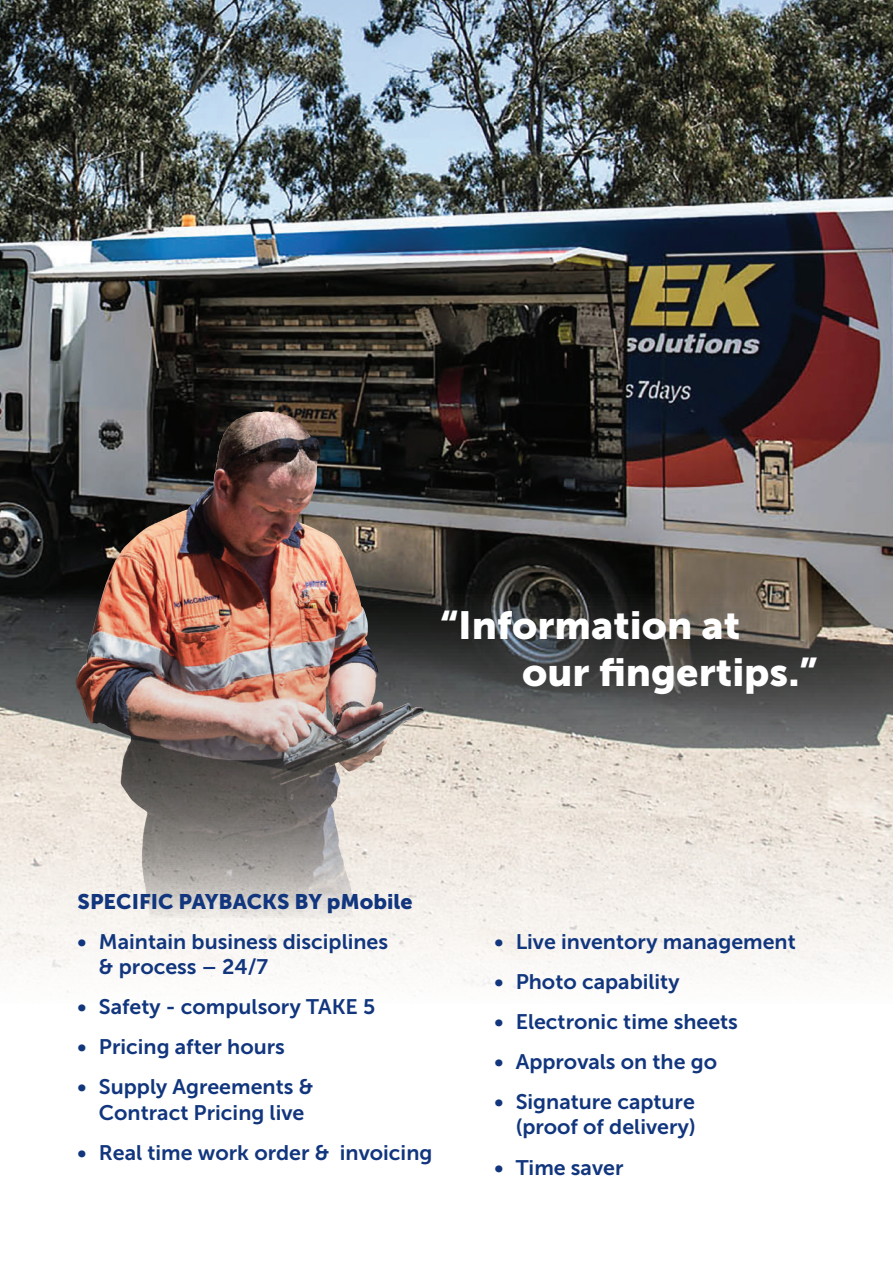
<style>
.page{position:relative;width:893px;height:1263px;background:#fff}
.page>*{position:absolute;margin:0;border:0;box-sizing:border-box;transform-origin:0 0}
.t1{font:39px/46.8px "Museo Sans 900";color:#fff}
.t2{font:21px/25.2px "Museo Sans 700";color:#11367e}
.t3{font:21px "Museo Sans 900";color:#11367e}
</style>
<div class="page">
<img style="left:0;top:0;width:893px;height:992px">
<img style="left:74px;top:411px;width:191px;height:387px">
<h1 class="t1" style="left:522px;top:602px;width:297px;text-indent:-82px">“Information at our fingertips.”</h1>
<p class="t3" style="left:78px;top:889px;width:336px">SPECIFIC PAYBACKS BY pMobile</p>
<p class="t2" style="left:99px;top:929px;width:291px;text-indent:-21px">• Maintain business disciplines &amp; process – 24/7</p>
<p class="t2" style="left:78px;top:994px;width:299px">• Safety - compulsory TAKE 5</p>
<p class="t2" style="left:78px;top:1034px;width:209px">• Pricing after hours</p>
<p class="t2" style="left:78px;top:1074px;width:237px;text-align:center">• Supply Agreements &amp;<br>Contract Pricing live</p>
<p class="t2" style="left:78px;top:1140px;width:356px">• Real time work order &amp; invoicing</p>
<p class="t2" style="left:494px;top:929px;width:303px">• Live inventory management</p>
<p class="t2" style="left:494px;top:969px;width:187px">• Photo capability</p>
<p class="t2" style="left:494px;top:1009px;width:245px">• Electronic time sheets</p>
<p class="t2" style="left:494px;top:1049px;width:224px">• Approvals on the go</p>
<p class="t2" style="left:494px;top:1089px;width:203px;text-align:right">• Signature capture (proof of delivery)</p>
<p class="t2" style="left:494px;top:1154px;width:131px">• Time saver</p>
</div>
